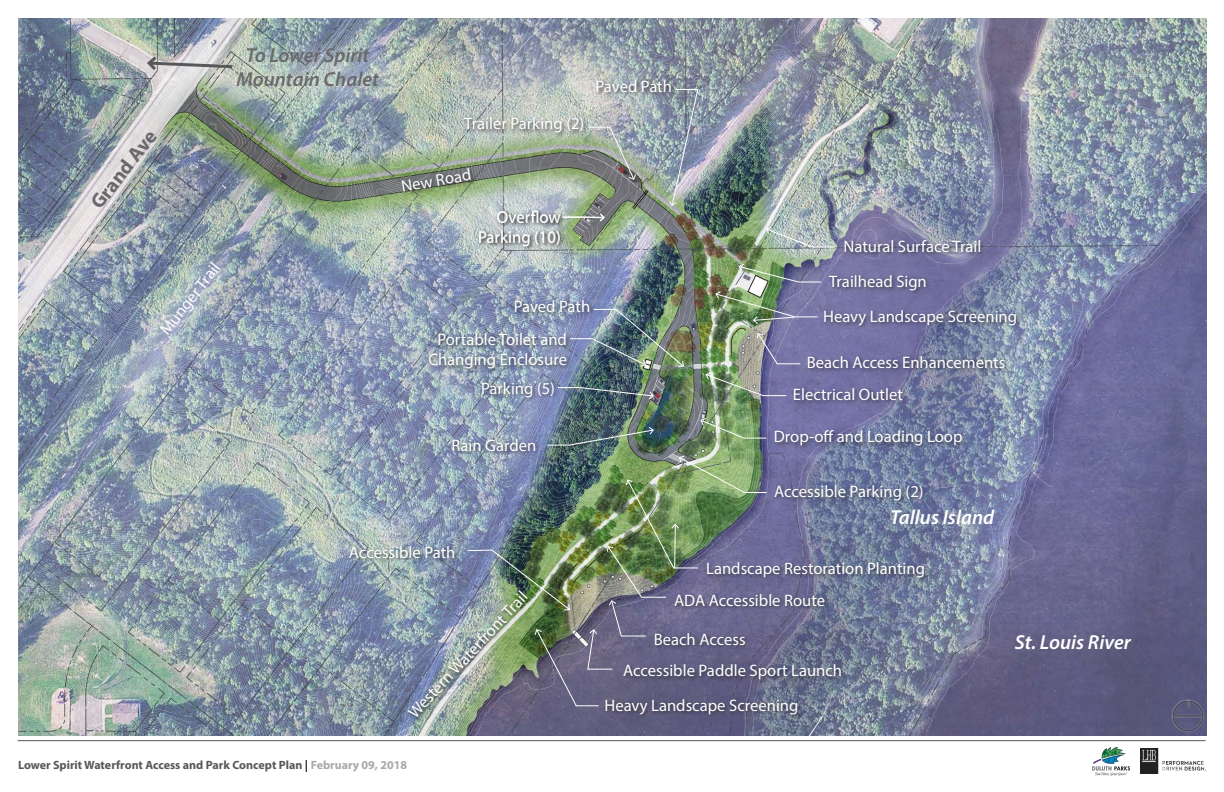
<style>
.page{position:relative;width:1224px;height:792px;background:#fff}
.page>*{position:absolute;margin:0;border:0;box-sizing:border-box;transform-origin:0 0}
.Place_labels_on_Map{font:italic 600 20.3px/24.4px "Myriad Pro";color:#69696c;text-align:center}
.Place_labels_on_Map-2{font:italic 600 20.3px "Myriad Pro";color:#fff}
.Place_labels_on_Map-3{font:700 20.3px "Myriad Pro";color:#69696c}
.Image_labels{font:16.6px/20px "Myriad Pro";color:#fff;text-align:right}
.t1{font:700 12px "Myriad Pro";color:#57585a}
.s1{color:#231f20}
.s2{color:#a8a9ad}
</style>
<div class="page">
<img style="left:18px;top:18px;width:1189px;height:718px">
<img style="left:1140px;top:749px;width:66px;height:25px">
<hr style="left:18px;top:740px;width:1188px;height:1px;background:#57585a">
<img style="left:1093px;top:747px;width:36px;height:28px">
<div style="left:827px;top:273px;width:104px;height:23px;background:#231f20;opacity:.75"></div>
<div style="left:842px;top:238px;width:144px;height:19px;background:#231f20;opacity:.75"></div>
<div style="left:822px;top:307px;width:199px;height:23px;background:#231f20;opacity:.75"></div>
<div style="left:604px;top:696px;width:199px;height:23px;background:#231f20;opacity:.75"></div>
<div style="left:477px;top:208px;width:89px;height:43px;background:#231f20;opacity:.75"></div>
<div style="left:477px;top:209px;width:89px;height:42px;background:#231f20;opacity:.75"></div>
<div style="left:462px;top:115px;width:127px;height:23px;background:#231f20;opacity:.75"></div>
<div style="left:595px;top:78px;width:82px;height:19px;background:#231f20;opacity:.75"></div>
<div style="left:513px;top:297px;width:82px;height:20px;background:#231f20;opacity:.75"></div>
<div style="left:427px;top:331px;width:145px;height:43px;background:#231f20;opacity:.75"></div>
<div style="left:480px;top:380px;width:80px;height:23px;background:#231f20;opacity:.75"></div>
<div style="left:450px;top:437px;width:91px;height:20px;background:#231f20;opacity:.75"></div>
<div style="left:347px;top:544px;width:113px;height:19px;background:#231f20;opacity:.75"></div>
<div style="left:773px;top:428px;width:195px;height:23px;background:#231f20;opacity:.75"></div>
<div style="left:772px;top:483px;width:156px;height:23px;background:#231f20;opacity:.75"></div>
<div style="left:621px;top:662px;width:225px;height:23px;background:#231f20;opacity:.75"></div>
<div style="left:405px;top:588px;width:128px;height:134px;background:#231f20;opacity:.75"></div>
<div style="left:672px;top:592px;width:158px;height:20px;background:#231f20;opacity:.75"></div>
<div style="left:400px;top:166px;width:76px;height:31px;background:#231f20;opacity:.75"></div>
<div style="left:705px;top:560px;width:224px;height:23px;background:#231f20;opacity:.75"></div>
<div style="left:806px;top:354px;width:204px;height:20px;background:#231f20;opacity:.75"></div>
<div style="left:792px;top:386px;width:116px;height:19px;background:#231f20;opacity:.75"></div>
<svg style="left:738px;top:263px;width:84px;height:20px;background:#85938f"></svg>
<svg style="left:765px;top:226px;width:71px;height:22px;background:#aebbb9"></svg>
<svg style="left:700px;top:418px;width:67px;height:21px"></svg>
<svg style="left:756px;top:332px;width:45px;height:33px"></svg>
<svg style="left:705px;top:372px;width:82px;height:24px;background:#828d8a"></svg>
<svg style="left:557px;top:387px;width:97px;height:13px"></svg>
<img style="left:547px;top:426px;width:107px;height:20px">
<svg style="left:562px;top:213px;width:43px;height:9px"></svg>
<img style="left:587px;top:126px;width:49px;height:54px">
<img style="left:669px;top:89px;width:30px;height:117px">
<img style="left:569px;top:309px;width:115px;height:58px">
<img style="left:467px;top:455px;width:300px;height:252px">
<img style="left:715px;top:291px;width:103px;height:34px">
<div style="left:1171px;top:699px;width:34px;height:34px;background:#fff;opacity:.5"></div>
<div style="left:1173px;top:701px;width:30px;height:30px;border:1px solid #3e3e3f;border-radius:50%"></div>
<hr style="left:1171px;top:714px;width:34px;height:4px;background:#fff;opacity:.5">
<hr style="left:1173px;top:716px;width:30px;height:1px;background:#3e3e3f">
<hr style="left:1186px;top:699px;width:4px;height:10px;background:#fff;opacity:.5">
<svg style="left:145px;top:53px;width:90px;height:20px;background:#bcbcbb"></svg>
<p class="Place_labels_on_Map-3" style="left:84px;top:198px;width:96px;rotate:-52deg">Grand Ave</p>
<p class="Image_labels" style="left:155px;top:326px;width:88px;rotate:-52deg">Munger Trail</p>
<p class="Place_labels_on_Map" style="left:236px;top:42px;width:144px">To Lower Spirit<br>Mountain Chalet</p>
<p class="Image_labels" style="left:464px;top:113px;width:122px">Trailer Parking (2)</p>
<p class="Image_labels" style="left:596px;top:76px;width:78px">Paved Path</p>
<p class="Image_labels" style="left:400px;top:177px;width:72px;rotate:-10deg">New Road</p>
<p class="Image_labels" style="left:478px;top:206px;width:84px">Overflow<br>Parking (10)</p>
<p class="Image_labels" style="left:514px;top:296px;width:78px">Paved Path</p>
<p class="Image_labels" style="left:428px;top:329px;width:140px;text-align:center">Portable Toilet and<br>Changing Enclosure</p>
<p class="Image_labels" style="left:481px;top:378px;width:75px">Parking (5)</p>
<p class="Image_labels" style="left:451px;top:435px;width:86px">Rain Garden</p>
<p class="Image_labels" style="left:349px;top:542px;width:108px">Accessible Path</p>
<p class="Image_labels" style="left:844px;top:236px;width:139px">Natural Surface Trail</p>
<p class="Image_labels" style="left:829px;top:271px;width:99px">Trailhead Sign</p>
<p class="Image_labels" style="left:823px;top:306px;width:195px">Heavy Landscape Screening</p>
<p class="Image_labels" style="left:807px;top:352px;width:200px">Beach Access Enhancements</p>
<p class="Image_labels" style="left:793px;top:384px;width:111px">Electrical Outlet</p>
<p class="Image_labels" style="left:774px;top:427px;width:190px">Drop-off and Loading Loop</p>
<p class="Image_labels" style="left:774px;top:481px;width:151px">Accessible Parking (2)</p>
<p class="Place_labels_on_Map-2" style="left:890px;top:504px;width:106px">Tallus Island</p>
<p class="Image_labels" style="left:706px;top:558px;width:220px">Landscape Restoration Planting</p>
<p class="Image_labels" style="left:404px;top:708px;width:168px;rotate:-47deg">Western Waterfront Trail</p>
<p class="Image_labels" style="left:674px;top:590px;width:153px">ADA Accessible Route</p>
<p class="Image_labels" style="left:654px;top:629px;width:93px">Beach Access</p>
<p class="Image_labels" style="left:623px;top:661px;width:221px">Accessible Paddle Sport Launch</p>
<p class="Image_labels" style="left:605px;top:695px;width:195px">Heavy Landscape Screening</p>
<p class="Place_labels_on_Map-2" style="left:1015px;top:629px;width:118px">St. Louis River</p>
<p class="t1" style="left:18px;top:757px;width:391px">Lower Spirit Waterfront Access and Park Concept Plan <span class="s1">|</span> <span class="s2">February 09, 2018</span></p>
</div>
